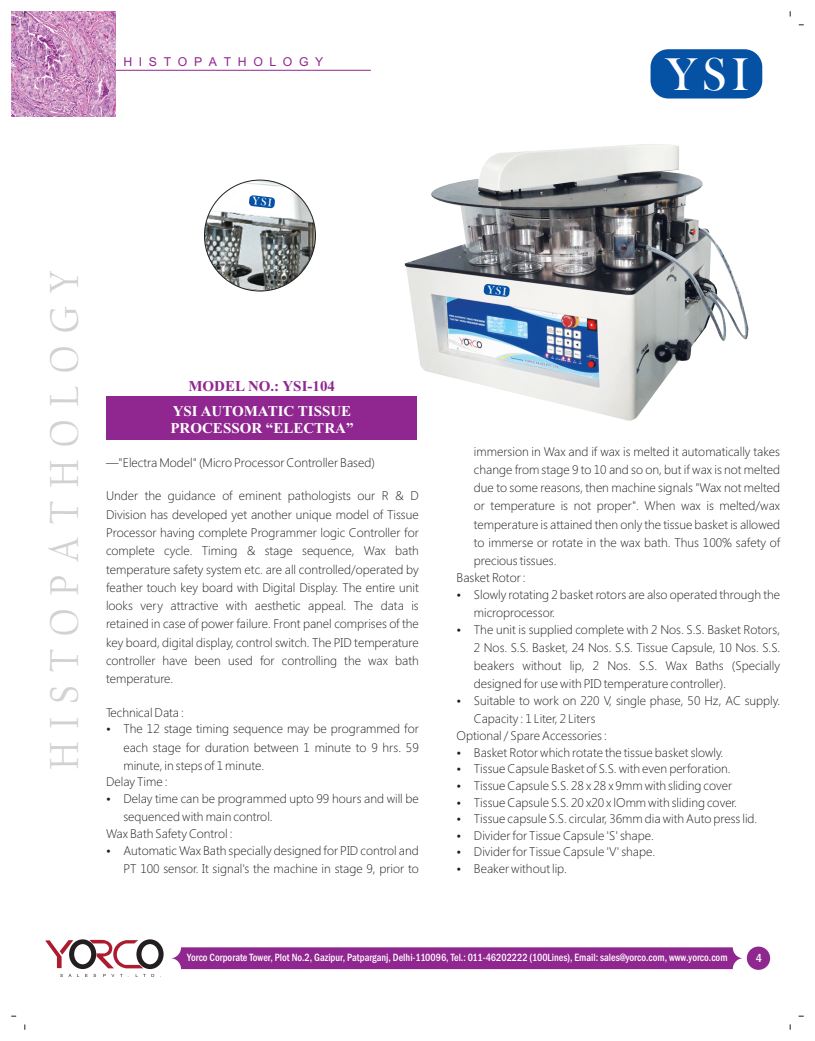
<style>
.page{position:relative;width:815px;height:1041px;background:#fff}
.page>*{position:absolute;margin:0;border:0;box-sizing:border-box;transform-origin:0 0}
.t1{font:47.5px "Bask Old Face";color:#fff}
.t2{font:42.12px "Californian FB";letter-spacing:.34em;color:#d1d2d4;scale:.9 1}
.t3{font:18.75px "Browallia UPC";letter-spacing:.355em;color:#90268f}
.t4{font:700 15px/16.6px "Times New Roman";color:#fff}
.t5{font:700 15px "Times New Roman";color:#90268f}
.t6{font:300 12.5px/18.2px "Segoe UI";color:#231f20}
.t7{font:500 condensed 12px "Franklin Gothic";color:#fff}
.t8{font:500 condensed 10.88px "Franklin Gothic";color:#fff;scale:.94 1}
</style>
<div class="page">
<div style="left:171px;top:947px;width:572px;height:22px;background:#90268f;border-radius:11px"></div>
<div style="left:746px;top:946px;width:24px;height:23px;background:#90268f;border-radius:50%"></div>
<svg style="left:45px;top:940px;width:28px;height:28px"></svg>
<div style="left:69px;top:939px;width:27px;height:30px;border:5px solid #231f20;border-radius:50%"></div>
<svg style="left:89px;top:939px;width:54px;height:29px"></svg>
<div style="left:136px;top:939px;width:27px;height:30px;border:5px solid #231f20;border-radius:50%"></div>
<svg style="left:60px;top:974px;width:101px;height:3px"></svg>
<hr style="left:114px;top:70px;width:257px;height:1px;background:#90268f">
<img style="left:11px;top:11px;width:104px;height:105px">
<div style="left:106px;top:396px;width:310px;height:44px;background:#90268f"></div>
<img style="left:404px;top:144px;width:344px;height:277px">
<img style="left:204px;top:180px;width:111px;height:111px">
<div style="left:231px;top:191px;width:24px;height:17px;background:#fff;border-radius:50%"></div>
<div style="left:650px;top:49px;width:112px;height:49px;background:#0551a4;border:4px solid #0551a4;border-radius:16px"></div>
<svg style="left:483px;top:284px;width:27px;height:13px"></svg>
<svg style="left:249px;top:195px;width:26px;height:13px"></svg>
<h3 class="t3" style="left:123px;top:51px;width:201px">HISTOPATHOLOGY</h3>
<h1 class="t1" style="left:665px;top:57px;width:85px">YSI</h1>
<h2 class="t2" style="left:47px;top:770px;width:557px;rotate:-90deg">HISTOPATHOLOGY</h2>
<p class="t5" style="left:188px;top:381px;width:148px">MODEL NO.: YSI-104</p>
<p class="t4" style="left:170px;top:404px;width:184px">YSI AUTOMATIC TISSUE<br>PROCESSOR “ELECTRA”</p>
<p class="t6" style="left:106px;top:455px;width:270px">—"Electra Model" (Micro Processor Controller Based)</p>
<p class="t6" style="left:106px;top:488px;width:314px;text-align:justify">Under the guidance of eminent pathologists our R &amp; D Division has developed yet another unique model of Tissue Processor having complete Programmer logic Controller for complete cycle. Timing &amp; stage sequence, Wax bath temperature safety system etc. are all controlled/operated by feather touch key board with Digital Display. The entire unit looks very attractive with aesthetic appeal. The data is retained in case of power failure. Front panel comprises of the key board, digital display, control switch. The PID temperature controller have been used for controlling the wax bath temperature.</p>
<p class="t6" style="left:123px;top:705px;width:297px;line-height:16.6px;text-indent:-17px">Technical Data :<br>The 12 stage timing sequence may be programmed for</p>
<p class="t6" style="left:123px;top:739px;width:297px">each stage for duration between 1 minute to 9 hrs. 59 minute, in steps of 1 minute.</p>
<p class="t6" style="left:123px;top:775px;width:297px;line-height:16.6px;text-indent:-17px">Delay Time :<br>Delay time can be programmed upto 99 hours and will be</p>
<p class="t6" style="left:106px;top:810px;width:168px;line-height:16.6px;text-indent:17px">sequenced with main control.<br>Wax Bath Safety Control :</p>
<p class="t6" style="left:123px;top:842px;width:297px">Automatic Wax Bath specially designed for PID control and<br>PT 100 sensor. It signal's the machine in stage 9, prior to</p>
<p class="t6" style="left:474px;top:443px;width:308px;text-align:justify">immersion in Wax and if wax is melted it automatically takes change from stage 9 to 10 and so on, but if wax is not melted due to some reasons, then machine signals "Wax not melted or temperature is not proper". When wax is melted/wax temperature is attained then only the tissue basket is allowed to immerse or rotate in the wax bath. Thus 100% safety of precious tissues.</p>
<p class="t6" style="left:474px;top:570px;width:308px;line-height:16.6px;text-indent:-17px">Basket Rotor :<br>Slowly rotating 2 basket rotors are also operated through the</p>
<p class="t6" style="left:474px;top:605px;width:308px;line-height:16.6px">microprocessor.<br>The unit is supplied complete with 2 Nos. S.S. Basket Rotors,</p>
<p class="t6" style="left:474px;top:639px;width:308px;text-align:justify">2 Nos. S.S. Basket, 24 Nos. S.S. Tissue Capsule, 10 Nos. S.S. beakers without lip, 2 Nos. S.S. Wax Baths (Specially designed for use with PID temperature controller).</p>
<p class="t6" style="left:474px;top:692px;width:308px">Suitable to work on 220 V, single phase, 50 Hz, AC supply.<br>Capacity : 1 Liter, 2 Liters</p>
<p class="t6" style="left:474px;top:728px;width:285px;line-height:16.6px;text-indent:-17px">Optional / Spare Accessories :<br>Basket Rotor which rotate the tissue basket slowly.<br>Tissue Capsule Basket of S.S. with even perforation.<br>Tissue Capsule S.S. 28 x 28 x 9mm with sliding cover Tissue Capsule S.S. 20 x20 x lOmm with sliding cover.<br>Tissue capsule S.S. circular, 36mm dia with Auto press lid.<br>Divider for Tissue Capsule 'S' shape.<br>Divider for Tissue Capsule 'V' shape.<br>Beaker without lip.</p>
<p class="t8" style="left:187px;top:953px;width:576px">Yorco Corporate Tower, Plot No.2, Gazipur, Patparganj, Delhi-110096, Tel.: 011-46202222 (100Lines), Email: sales@yorco.com, www.yorco.com</p>
<p class="t7" style="left:755px;top:953px;width:8px">4</p>
</div>
